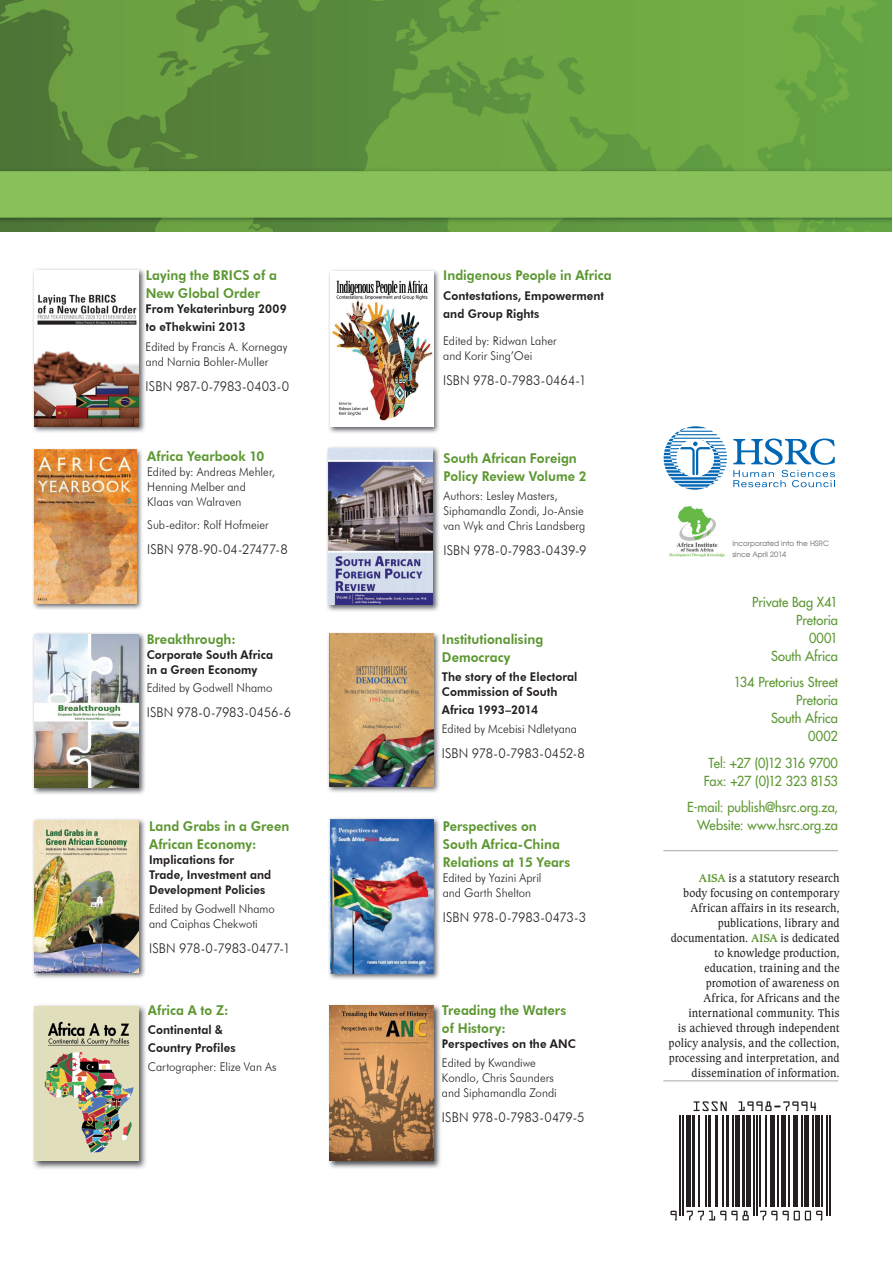
<style>
.page{position:relative;width:893px;height:1263px;background:#fff}
.page>*{position:absolute;margin:0;border:0;box-sizing:border-box;transform-origin:0 0}
.t1{font:800 13.5px/18px "Futura BT";color:#5c9731;scale:.95 1}
.t2{font:300 13.5px "Futura BT";letter-spacing:-.005em;color:#231f20;scale:.95 1}
.t3{font:13.5px/18px "Futura";letter-spacing:-.005em;color:#5c9731;text-align:right;scale:.95 1}
.t4{font:13.5px/18px "Futura";letter-spacing:-.03em;color:#5c9731;text-align:center;scale:.95 1}
.t5{font:300 12px/15px "Futura BT";letter-spacing:.005em;color:#231f20;scale:.95 1}
.t6{font:12px/15px "Caxton BT";color:#231f20;text-align:right;scale:.95 1}
.t7{font:800 12px/15px "Futura BT";letter-spacing:.005em;color:#231f20;scale:.95 1}
.t8{font:7.2px/10.9px "Avalon Plain";color:#6c6d70}
.s1{font-weight:700;color:#5c9731}
</style>
<div class="page">
<img style="left:0;top:0;width:891px;height:231px">
<hr style="left:663px;top:1080px;width:175px;height:1px;background:#a8a9ad">
<hr style="left:663px;top:850px;width:175px;height:1px;background:#a8a9ad">
<hr style="left:679px;top:1140px;width:2px;height:76px;background:#231f20">
<hr style="left:683px;top:1140px;width:1px;height:76px;background:#231f20">
<hr style="left:686px;top:1140px;width:4px;height:66px;background:#231f20">
<hr style="left:692px;top:1140px;width:3px;height:66px;background:#231f20">
<hr style="left:699px;top:1140px;width:1px;height:66px;background:#231f20">
<hr style="left:705px;top:1140px;width:1px;height:66px;background:#231f20">
<hr style="left:708px;top:1140px;width:3px;height:66px;background:#231f20">
<hr style="left:715px;top:1140px;width:2px;height:66px;background:#231f20">
<hr style="left:723px;top:1140px;width:1px;height:66px;background:#231f20">
<hr style="left:726px;top:1140px;width:3px;height:66px;background:#231f20">
<hr style="left:732px;top:1140px;width:1px;height:66px;background:#231f20">
<div style="left:735px;top:1140px;width:5px;height:66px;background:#231f20"></div>
<hr style="left:742px;top:1140px;width:3px;height:66px;background:#231f20">
<hr style="left:747px;top:1140px;width:4px;height:66px;background:#231f20">
<hr style="left:753px;top:1140px;width:1px;height:76px;background:#231f20">
<hr style="left:756px;top:1140px;width:1px;height:76px;background:#231f20">
<hr style="left:759px;top:1140px;width:2px;height:66px;background:#231f20">
<hr style="left:766px;top:1140px;width:1px;height:66px;background:#231f20">
<div style="left:770px;top:1140px;width:5px;height:66px;background:#231f20"></div>
<hr style="left:777px;top:1140px;width:1px;height:66px;background:#231f20">
<hr style="left:782px;top:1140px;width:4px;height:66px;background:#231f20">
<hr style="left:788px;top:1140px;width:1px;height:66px;background:#231f20">
<hr style="left:793px;top:1140px;width:4px;height:66px;background:#231f20">
<hr style="left:801px;top:1140px;width:1px;height:66px;background:#231f20">
<hr style="left:804px;top:1140px;width:4px;height:66px;background:#231f20">
<hr style="left:812px;top:1140px;width:1px;height:66px;background:#231f20">
<div style="left:815px;top:1140px;width:5px;height:66px;background:#231f20"></div>
<hr style="left:822px;top:1140px;width:1px;height:66px;background:#231f20">
<hr style="left:826px;top:1140px;width:2px;height:76px;background:#231f20">
<hr style="left:830px;top:1140px;width:1px;height:76px;background:#231f20">
<svg style="left:670px;top:1211px;width:7px;height:9px"></svg>
<svg style="left:687px;top:1211px;width:62px;height:9px"></svg>
<svg style="left:760px;top:1211px;width:62px;height:9px"></svg>
<hr style="left:679px;top:1115px;width:2px;height:25px;background:#231f20">
<svg style="left:683px;top:1115px;width:1px;height:25px"></svg>
<hr style="left:686px;top:1115px;width:4px;height:25px;background:#231f20">
<hr style="left:692px;top:1115px;width:3px;height:25px;background:#231f20">
<div style="left:815px;top:1115px;width:5px;height:25px;background:#231f20"></div>
<svg style="left:822px;top:1115px;width:1px;height:25px"></svg>
<hr style="left:826px;top:1115px;width:2px;height:25px;background:#231f20">
<svg style="left:830px;top:1115px;width:1px;height:25px"></svg>
<svg style="left:693px;top:1101px;width:123px;height:39px"></svg>
<svg style="left:664px;top:426px;width:63px;height:64px"></svg>
<svg style="left:733px;top:438px;width:102px;height:49px"></svg>
<img style="left:669px;top:506px;width:56px;height:51px">
<img style="left:329px;top:270px;width:110px;height:163px">
<img style="left:330px;top:271px;width:103px;height:156px">
<img style="left:33px;top:819px;width:112px;height:159px">
<img style="left:35px;top:820px;width:104px;height:152px">
<img style="left:33px;top:1005px;width:113px;height:164px">
<img style="left:35px;top:1006px;width:103px;height:155px">
<img style="left:329px;top:1005px;width:111px;height:163px">
<img style="left:329px;top:1005px;width:104px;height:156px">
<img style="left:33px;top:449px;width:109px;height:160px">
<img style="left:35px;top:450px;width:102px;height:153px">
<img style="left:329px;top:818px;width:110px;height:161px">
<img style="left:330px;top:819px;width:103px;height:154px">
<img style="left:328px;top:633px;width:111px;height:159px">
<img style="left:330px;top:634px;width:103px;height:152px">
<img style="left:33px;top:633px;width:112px;height:161px">
<img style="left:35px;top:634px;width:104px;height:154px">
<img style="left:33px;top:269px;width:112px;height:163px">
<img style="left:35px;top:270px;width:104px;height:156px">
<img style="left:327px;top:447px;width:112px;height:164px">
<img style="left:329px;top:449px;width:104px;height:156px">
<p class="t1" style="left:146px;top:266px;width:140px">Laying the BRICS of a<br>New Global Order</p>
<p class="t7" style="left:146px;top:300px;width:150px;line-height:18px">From Yekaterinburg 2009 to eThekwini 2013</p>
<p class="t5" style="left:146px;top:339px;width:151px">Edited by Francis A. Kornegay and Narnia Bohler-Muller</p>
<p class="t2" style="left:146px;top:378px;width:153px">ISBN 987-0-7983-0403-0</p>
<p class="t1" style="left:147px;top:447px;width:125px">Africa Yearbook 10</p>
<p class="t5" style="left:147px;top:464px;width:136px">Edited by: Andreas Mehler,<br>Henning Melber and<br>Klaas van Walraven</p>
<p class="t5" style="left:147px;top:517px;width:129px">Sub-editor: Rolf Hofmeier</p>
<p class="t2" style="left:147px;top:541px;width:149px">ISBN 978-90-04-27477-8</p>
<p class="t1" style="left:147px;top:630px;width:95px">Breakthrough:</p>
<p class="t7" style="left:147px;top:647px;width:134px">Corporate South Africa in a Green Economy</p>
<p class="t5" style="left:147px;top:680px;width:134px">Edited by Godwell Nhamo</p>
<p class="t2" style="left:147px;top:704px;width:153px">ISBN 978-0-7983-0456-6</p>
<p class="t1" style="left:149px;top:817px;width:149px">Land Grabs in a Green<br>African Economy:</p>
<p class="t7" style="left:149px;top:852px;width:130px">Implications for<br>Trade, Investment and<br>Development Policies</p>
<p class="t5" style="left:149px;top:901px;width:134px">Edited by Godwell Nhamo and Caiphas Chekwoti</p>
<p class="t2" style="left:149px;top:940px;width:150px">ISBN 978-0-7983-0477-1</p>
<p class="t1" style="left:148px;top:1001px;width:86px">Africa A to Z:</p>
<p class="t7" style="left:148px;top:1021px;width:94px;line-height:18px">Continental &amp;<br>Country Profiles</p>
<p class="t5" style="left:148px;top:1059px;width:137px">Cartographer: Elize Van As</p>
<p class="t1" style="left:443px;top:266px;width:179px">Indigenous People in Africa</p>
<p class="t7" style="left:443px;top:286px;width:171px;line-height:18px">Contestations, Empowerment and Group Rights</p>
<p class="t5" style="left:443px;top:333px;width:121px">Edited by: Ridwan Laher and Korir Sing’Oei</p>
<p class="t2" style="left:443px;top:372px;width:152px">ISBN 978-0-7983-0464-1</p>
<p class="t1" style="left:443px;top:449px;width:152px">South African Foreign<br>Policy Review Volume 2</p>
<p class="t5" style="left:443px;top:489px;width:151px">Authors: Lesley Masters,<br>Siphamandla Zondi, Jo-Ansie van Wyk and Chris Landsberg</p>
<p class="t2" style="left:443px;top:542px;width:152px">ISBN 978-0-7983-0439-9</p>
<p class="t1" style="left:442px;top:630px;width:108px">Institutionalising<br>Democracy</p>
<p class="t7" style="left:442px;top:669px;width:144px">The story of the Electoral<br>Commission of South</p>
<p class="t7" style="left:442px;top:702px;width:103px">Africa 1993–2014</p>
<p class="t5" style="left:442px;top:721px;width:144px">Edited by Mcebisi Ndletyana</p>
<p class="t2" style="left:442px;top:745px;width:152px">ISBN 978-0-7983-0452-8</p>
<p class="t1" style="left:443px;top:817px;width:136px">Perspectives on<br>South Africa-China<br>Relations at 15 Years</p>
<p class="t5" style="left:443px;top:870px;width:106px">Edited by Yazini April and Garth Shelton</p>
<p class="t2" style="left:443px;top:909px;width:152px">ISBN 978-0-7983-0473-3</p>
<p class="t1" style="left:442px;top:1001px;width:132px">Treading the Waters of History:</p>
<p class="t7" style="left:442px;top:1036px;width:143px">Perspectives on the ANC</p>
<p class="t5" style="left:442px;top:1055px;width:122px">Edited by Kwandiwe<br>Kondlo, Chris Saunders and Siphamandla Zondi</p>
<p class="t2" style="left:442px;top:1109px;width:152px">ISBN 978-0-7983-0479-5</p>
<p class="t8" style="left:732px;top:538px;width:98px">Incorporated into the HSRC since April 2014</p>
<p class="t3" style="left:752px;top:593px;width:92px">Private Bag X41<br>Pretoria<br>0001<br>South Africa</p>
<p class="t3" style="left:734px;top:673px;width:111px">134 Pretorius Street<br>Pretoria<br>South Africa<br>0002</p>
<p class="t4" style="left:704px;top:754px;width:143px">Tel: +27 (0)12 316 9700<br>Fax: +27 (0)12 323 8153</p>
<p class="t3" style="left:687px;top:798px;width:160px">E-mail: publish@hsrc.org.za,<br>Website: www.hsrc.org.za</p>
<p class="t6" style="left:669px;top:870px;width:182px"><span class="s1">AISA</span> is a statutory research<br>body focusing on contemporary<br>African affairs in its research, publications, library and documentation. <span class="s1">AISA</span> is dedicated to knowledge production, education, training and the promotion of awareness on<br>Africa, for Africans and the international community. This<br>is achieved through independent policy analysis, and the collection, processing and interpretation, and dissemination of information.</p>
</div>
